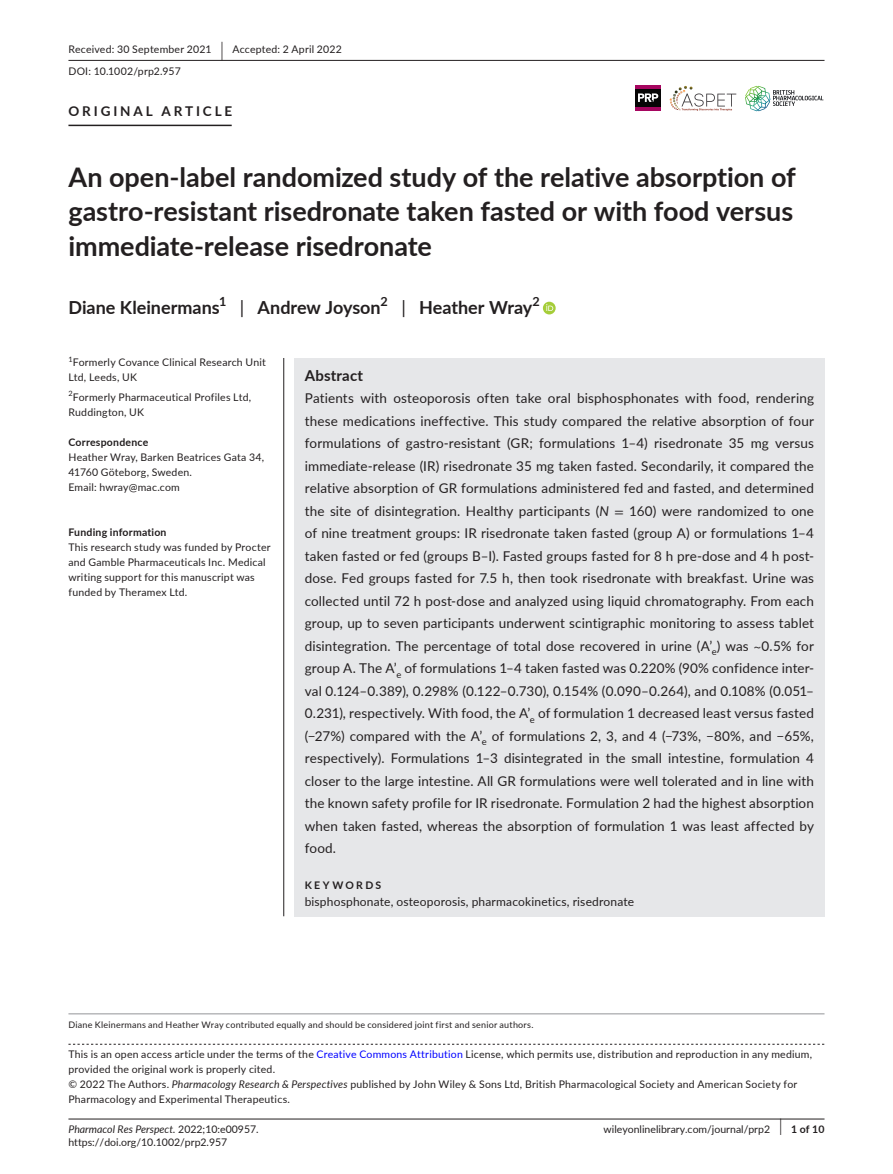
<style>
.page{position:relative;width:893px;height:1174px;background:#fff}
.page>*{position:absolute;margin:0;border:0;box-sizing:border-box;transform-origin:0 0}
.t1{font:700 27px/34.5px "Lato";letter-spacing:-.005em;color:#231f20;text-align:justify}
.t2{font:700 18px "Lato";color:#231f20}
.t3{font:700 15px "Lato";letter-spacing:.015em;color:#231f20}
.t4{font:13.5px/22.5px "Lato";letter-spacing:.01em;color:#231f20;text-align:justify}
.t5{font:700 13.5px "Lato";letter-spacing:.215em;color:#231f20}
.t6{font:700 12.6px "Lato";color:#231f20}
.t7{font:12px "Lato";letter-spacing:.015em;color:#231f20}
.t8{font:10.5px/15px "Lato";letter-spacing:.02em;color:#231f20}
.t9{font:10.5px "Lato";color:#231f20}
.t10{font:700 10.5px "Lato";letter-spacing:.02em;color:#231f20}
.t11{font:italic 10.5px "Lato";color:#231f20}
.t12{font:700 10.5px "Lato";letter-spacing:.22em;color:#231f20}
.t13{font:9px "Lato";letter-spacing:.025em;color:#231f20}
.t14{font:7.35px "Lato";color:#231f20}
.s1{font-size:19.65px}
.s2{font-weight:400}
.s3{font-style:italic}
.s4{font-family:"STIX"}
.s5{color:#00f}
.s6{font-style:normal}
.s7{font-weight:400;font-size:17.4px}
</style>
<div class="page">
<hr style="left:68px;top:1118px;width:756px;height:1px;background:#231f20">
<div style="left:635px;top:85px;width:26px;height:25px;background:#070606"></div>
<hr style="left:635px;top:85px;width:26px;height:3px;background:#a60660">
<hr style="left:635px;top:107px;width:26px;height:3px;background:#a60660">
<svg style="left:638px;top:93px;width:20px;height:9px"></svg>
<svg style="left:669px;top:86px;width:67px;height:25px"></svg>
<svg style="left:745px;top:86px;width:78px;height:25px"></svg>
<hr style="left:68px;top:60px;width:756px;height:1px;background:#231f20">
<hr style="left:68px;top:125px;width:164px;height:1px;background:#231f20">
<div style="left:543px;top:302px;width:13px;height:12px;background:#a5cd39;border-radius:50%"></div>
<svg style="left:546px;top:304px;width:7px;height:7px"></svg>
<svg style="left:68px;top:1043px;width:756px;height:1px"></svg>
<hr style="left:68px;top:1013px;width:756px;height:1px;background:#939598">
<div style="left:294px;top:358px;width:530px;height:558px;background:#e6e7e9"></div>
<hr style="left:283px;top:358px;width:1px;height:558px;background:#231f20">
<p class="t8" style="left:68px;top:38px;width:275px;line-height:21.8px">Received: 30 September 2021 <span class="s1">|</span> Accepted: 2 April 2022<br>DOI: 10.1002/prp2.957</p>
<p class="t5" style="left:68px;top:101px;width:165px">ORIGINAL ARTICLE</p>
<h1 class="t1" style="left:68px;top:159px;width:729px">An open-label randomized study of the relative absorption of gastro-resistant risedronate taken fasted or with food versus immediate-release risedronate</h1>
<h2 class="t2" style="left:68px;top:295px;width:153px">Diane Kleinermans</h2>
<p class="t6" style="left:219px;top:292px;width:9px">1</p>
<h2 class="t2" style="left:240px;top:295px;width:142px"><span class="s2">|</span> Andrew Joyson</h2>
<p class="t6" style="left:381px;top:292px;width:9px">2</p>
<h2 class="t2" style="left:401px;top:295px;width:133px"><span class="s2">|</span> Heather Wray</h2>
<p class="t6" style="left:533px;top:292px;width:9px">2</p>
<p class="t14" style="left:68px;top:354px;width:6px">1</p>
<p class="t8" style="left:68px;top:355px;width:199px;text-indent:4px">Formerly Covance Clinical Research Unit<br>Ltd, Leeds, UK</p>
<p class="t14" style="left:68px;top:388px;width:6px">2</p>
<p class="t8" style="left:68px;top:389px;width:184px;text-indent:4px">Formerly Pharmaceutical Profiles Ltd,<br>Ruddington, UK</p>
<p class="t10" style="left:68px;top:434px;width:81px">Correspondence</p>
<p class="t8" style="left:68px;top:449px;width:197px">Heather Wray, Barken Beatrices Gata 34,<br>41760 Göteborg, Sweden.<br>Email: hwray@mac.com</p>
<p class="t10" style="left:68px;top:524px;width:100px">Funding information</p>
<p class="t8" style="left:68px;top:539px;width:204px">This research study was funded by Procter and Gamble Pharmaceuticals Inc. Medical writing support for this manuscript was funded by Theramex Ltd.</p>
<p class="t3" style="left:305px;top:364px;width:60px">Abstract</p>
<p class="t4" style="left:305px;top:386px;width:511px">Patients with osteoporosis often take oral bisphosphonates with food, rendering these medications ineffective. This study compared the relative absorption of four formulations of gastro-resistant (GR; formulations 1–4) risedronate 35 mg versus immediate-release (IR) risedronate 35 mg taken fasted. Secondarily, it compared the relative absorption of GR formulations administered fed and fasted, and determined the site of disintegration. Healthy participants (<span class="s3">N</span> <span class="s4">=</span> 160) were randomized to one of nine treatment groups: IR risedronate taken fasted (group A) or formulations 1–4 taken fasted or fed (groups B–I). Fasted groups fasted for 8 h pre-dose and 4 h post&shy;dose. Fed groups fasted for 7.5 h, then took risedronate with breakfast. Urine was collected until 72 h post-dose and analyzed using liquid chromatography. From each group, up to seven participants underwent scintigraphic monitoring to assess tablet disintegration. The percentage of total dose recovered in urine (A’<sub>e</sub>) was <span class="s4">~</span>0.5% for group A. The A’<sub>e</sub> of formulations 1–4 taken fasted was 0.220% (90% confidence inter&shy;val 0.124–0.389), 0.298% (0.122–0.730), 0.154% (0.090–0.264), and 0.108% (0.051– 0.231), respectively. With food, the A’<sub>e</sub> of formulation 1 decreased least versus fasted (−27%) compared with the A’<sub>e</sub> of formulations 2, 3, and 4 (−73%, −80%, and −65%, respectively). Formulations 1–3 disintegrated in the small intestine, formulation 4 closer to the large intestine. All GR formulations were well tolerated and in line with the known safety profile for IR risedronate. Formulation 2 had the highest absorption when taken fasted, whereas the absorption of formulation 1 was least affected by food.</p>
<p class="t12" style="left:305px;top:877px;width:78px">KEYWORDS</p>
<p class="t7" style="left:305px;top:892px;width:331px">bisphosphonate, osteoporosis, pharmacokinetics, risedronate</p>
<p class="t13" style="left:68px;top:1018px;width:466px">Diane Kleinermans and Heather Wray contributed equally and should be considered joint first and senior authors.</p>
<p class="t8" style="left:68px;top:1046px;width:745px">This is an open access article under the terms of the <span class="s5">Creative Commons Attribution</span> License, which permits use, distribution and reproduction in any medium, provided the original work is properly cited.<br>© 2022 The Authors. <span class="s3">Pharmacology Research &amp; Perspectives</span> published by John Wiley &amp; Sons Ltd, British Pharmacological Society and American Society for Pharmacology and Experimental Therapeutics.</p>
<p class="t11" style="left:68px;top:1121px;width:192px">Pharmacol Res Perspect. <span class="s6">2022;10:e00957.</span></p>
<p class="t10" style="left:779px;top:1121px;width:46px"><span class="s7">|</span> 1 of 10</p>
<p class="t9" style="left:68px;top:1135px;width:160px">https://doi.org/10.1002/prp2.957</p>
<p class="t9" style="left:604px;top:1121px;width:168px">wileyonlinelibrary.com/journal/prp2</p>
</div>
